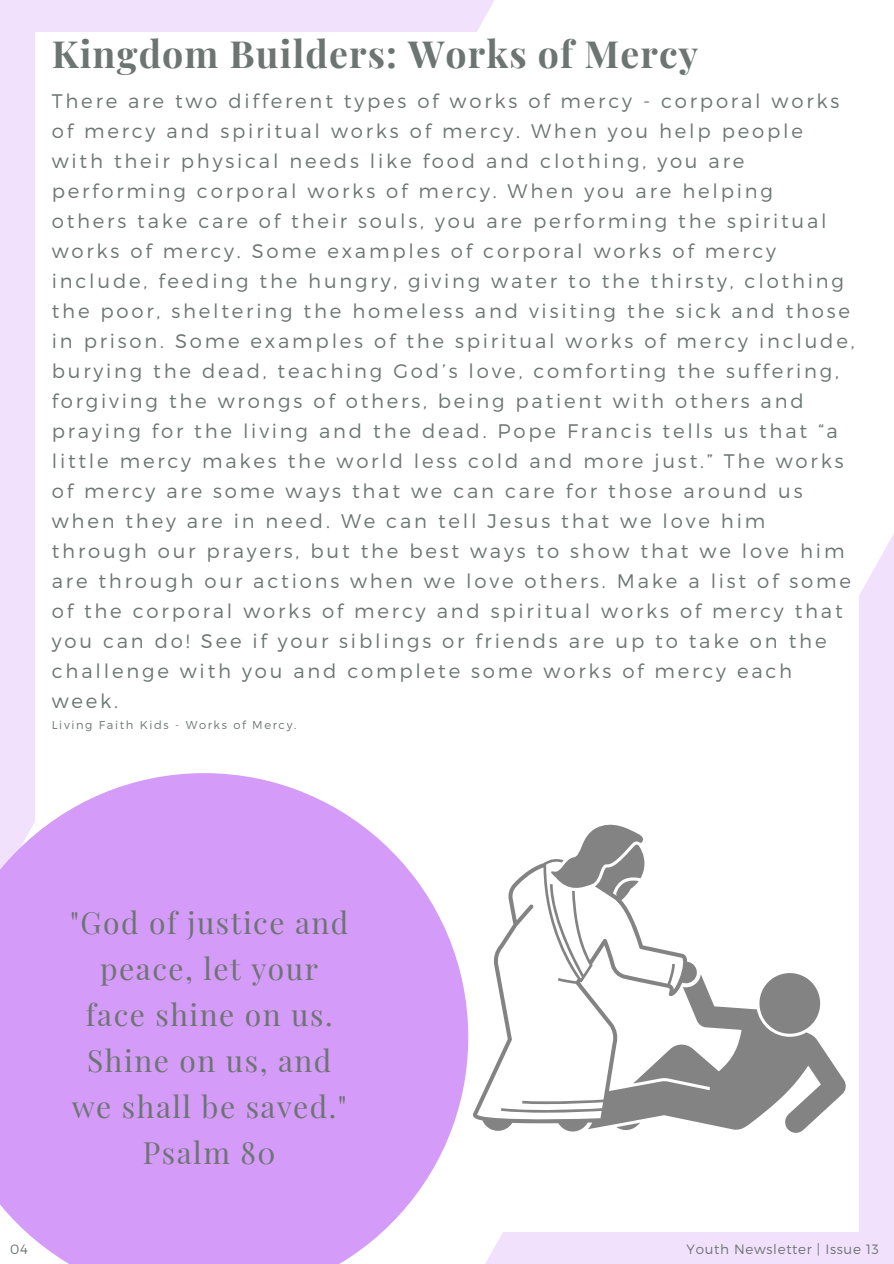
<style>
.page{position:relative;width:894px;height:1264px;background:#fff}
.page>*{position:absolute;margin:0;border:0;box-sizing:border-box;transform-origin:0 0}
.t1{font:700 37.5px "Playfair Display";letter-spacing:.03em;color:#6d7573}
.t2{font:30px/46.2px "Playfair Display";letter-spacing:.05em;color:#6d7573;text-align:center}
.t3{font:300 19.65px/30px "Montserrat";letter-spacing:.14em;color:#6d7573}
.t4{font:300 13.5px "Montserrat";letter-spacing:.05em;color:#6d7573}
.t5{font:300 11.4px "Montserrat";letter-spacing:.14em;color:#6d7573}
</style>
<div class="page">
<div style="left:0;top:0;width:494px;height:773px;background:#f2e1fc"></div>
<svg style="left:486px;top:536px;width:407px;height:727px;fill:#f2e1fc"></svg>
<div style="left:35px;top:32px;width:822px;height:1199px;background:#fff"></div>
<svg style="left:0;top:773px;width:468px;height:490px;background:#d9a8f8"></svg>
<svg style="left:473px;top:862px;width:373px;height:270px"></svg>
<svg style="left:753px;top:967px;width:72px;height:72px"></svg>
<svg style="left:616px;top:1122px;width:24px;height:7px"></svg>
<svg style="left:546px;top:824px;width:101px;height:69px"></svg>
<h3 class="t1" style="left:52px;top:28px;width:647px">Kingdom Builders: Works of Mercy</h3>
<p class="t3" style="left:52px;top:85px;width:804px">There are two different types of works of mercy - corporal works of mercy and spiritual works of mercy. When you help people with their physical needs like food and clothing, you are performing corporal works of mercy. When you are helping<br>others take care of their souls, you are performing the spiritual works of mercy. Some examples of corporal works of mercy include, feeding the hungry, giving water to the thirsty, clothing the poor, sheltering the homeless and visiting the sick and those in prison. Some examples of the spiritual works of mercy include, burying the dead, teaching God’s love, comforting the suffering, forgiving the wrongs of others, being patient with others and praying for the living and the dead. Pope Francis tells us that “a little mercy makes the world less cold and more just.” The works of mercy are some ways that we can care for those around us when they are in need. We can tell Jesus that we love him through our prayers, but the best ways to show that we love him are through our actions when we love others. Make a list of some of the corporal works of mercy and spiritual works of mercy that you can do! See if your siblings or friends are up to take on the challenge with you and complete some works of mercy each week.</p>
<p class="t5" style="left:52px;top:717px;width:246px">Living Faith Kids - Works of Mercy.</p>
<p class="t4" style="left:10px;top:1239px;width:19px">04</p>
<p class="t2" style="left:70px;top:898px;width:279px">"God of justice and peace, let your face shine on us.<br>Shine on us, and we shall be saved."<br>Psalm 80</p>
<h1 class="t4" style="left:686px;top:1239px;width:194px">Youth Newsletter | Issue 13</h1>
</div>
